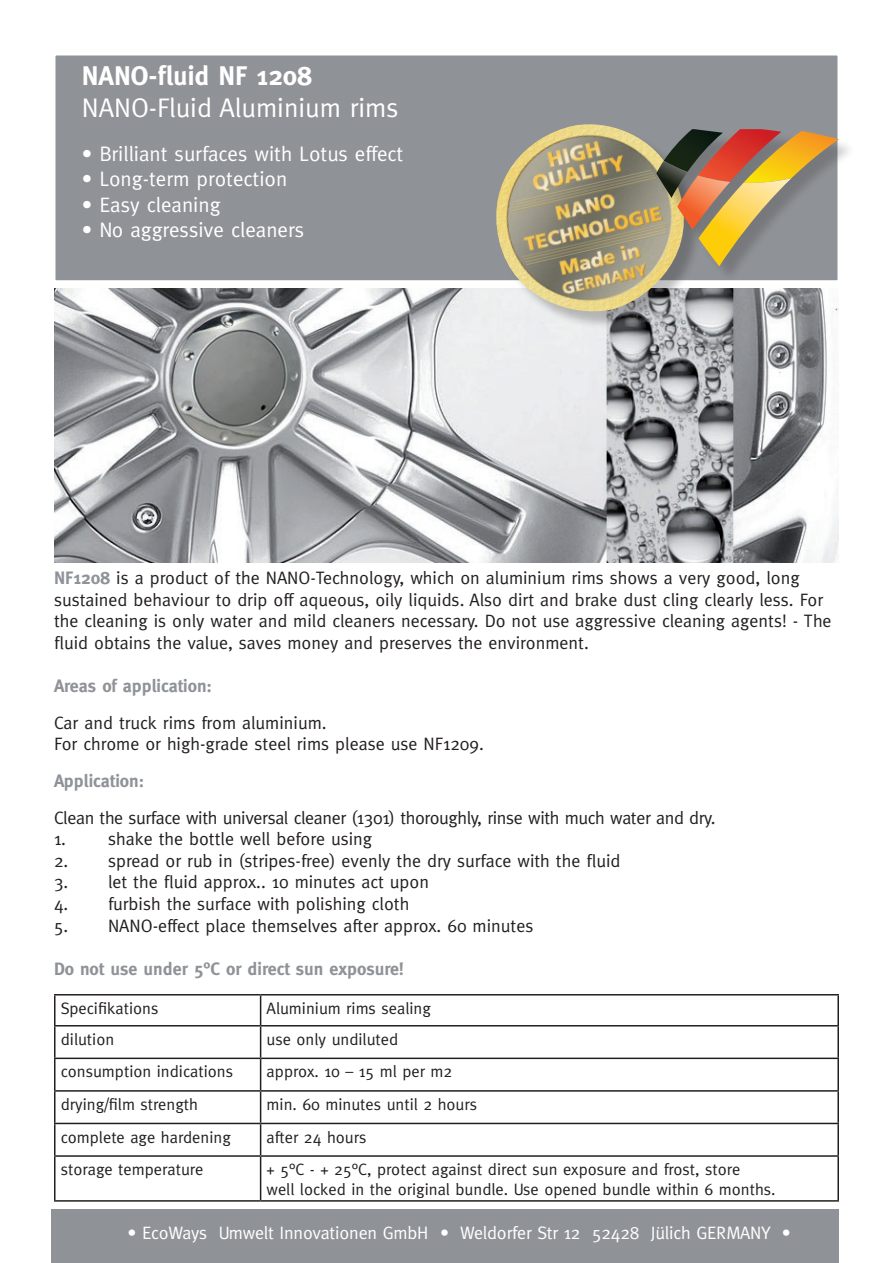
<style>
.page{position:relative;width:893px;height:1263px;background:#fff}
.page>*{position:absolute;margin:0;border:0;box-sizing:border-box;transform-origin:0 0}
.t1{font:27px "Meta";color:#fff}
.t2{font:700 27px "Meta";color:#fff}
.t3{font:21px "Meta";color:#fff}
.t4{font:18px/21.6px "Meta";color:#231f20}
.t5{font:18px "Meta";letter-spacing:-.02em;color:#231f20}
.t6{font:700 18px "Meta";color:#8f9297}
.t7{font:18px "Meta";letter-spacing:-.01em;color:#fff}
.t8{font:16.5px/19.8px "Meta";color:#231f20}
.s1{font-weight:700;color:#8f9297}
</style>
<div class="page">
<div style="left:54px;top:54px;width:785px;height:228px;background:#8f9297;border:2px solid #fff"></div>
<div style="left:52px;top:1210px;width:787px;height:53px;background:#8f9297"></div>
<img style="left:54px;top:288px;width:785px;height:274px">
<hr style="left:54px;top:994px;width:207px;height:1px;background:#231f20">
<hr style="left:54px;top:995px;width:2px;height:30px;background:#231f20">
<hr style="left:261px;top:994px;width:578px;height:1px;background:#231f20">
<hr style="left:260px;top:995px;width:1px;height:30px;background:#231f20">
<hr style="left:837px;top:995px;width:2px;height:30px;background:#231f20">
<hr style="left:54px;top:1025px;width:207px;height:1px;background:#231f20">
<hr style="left:54px;top:1026px;width:2px;height:31px;background:#231f20">
<hr style="left:261px;top:1025px;width:578px;height:1px;background:#231f20">
<hr style="left:260px;top:1026px;width:1px;height:31px;background:#231f20">
<hr style="left:837px;top:1026px;width:2px;height:31px;background:#231f20">
<hr style="left:54px;top:1057px;width:207px;height:2px;background:#231f20">
<hr style="left:54px;top:1059px;width:2px;height:31px;background:#231f20">
<hr style="left:261px;top:1057px;width:578px;height:2px;background:#231f20">
<hr style="left:260px;top:1059px;width:1px;height:31px;background:#231f20">
<hr style="left:837px;top:1059px;width:2px;height:31px;background:#231f20">
<hr style="left:54px;top:1090px;width:207px;height:2px;background:#231f20">
<hr style="left:54px;top:1092px;width:2px;height:31px;background:#231f20">
<hr style="left:261px;top:1090px;width:578px;height:2px;background:#231f20">
<hr style="left:260px;top:1092px;width:1px;height:31px;background:#231f20">
<hr style="left:837px;top:1092px;width:2px;height:31px;background:#231f20">
<hr style="left:54px;top:1123px;width:207px;height:1px;background:#231f20">
<hr style="left:54px;top:1124px;width:2px;height:31px;background:#231f20">
<hr style="left:261px;top:1123px;width:578px;height:1px;background:#231f20">
<hr style="left:260px;top:1124px;width:1px;height:31px;background:#231f20">
<hr style="left:837px;top:1124px;width:2px;height:31px;background:#231f20">
<hr style="left:54px;top:1155px;width:207px;height:2px;background:#231f20">
<hr style="left:54px;top:1157px;width:2px;height:43px;background:#231f20">
<hr style="left:261px;top:1155px;width:578px;height:2px;background:#231f20">
<hr style="left:260px;top:1157px;width:1px;height:43px;background:#231f20">
<hr style="left:837px;top:1157px;width:2px;height:43px;background:#231f20">
<hr style="left:54px;top:1200px;width:207px;height:1px;background:#231f20">
<hr style="left:261px;top:1200px;width:578px;height:1px;background:#231f20">
<div style="left:499px;top:127px;width:203px;height:203px;background:#231f20;opacity:.28"></div>
<img style="left:485px;top:124px;width:211px;height:193px">
<div style="left:660px;top:131px;width:196px;height:153px;background:#231f20;opacity:.22"></div>
<svg style="left:656px;top:129px;width:183px;height:137px"></svg>
<h1 class="t2" style="left:82px;top:60px;width:231px">NANO-fluid NF 1208</h1>
<h1 class="t1" style="left:82px;top:92px;width:318px">NANO-Fluid Aluminium rims</h1>
<p class="t3" style="left:82px;top:142px;width:323px">• Brilliant surfaces with Lotus effect</p>
<p class="t3" style="left:82px;top:167px;width:207px">• Long-term protection</p>
<p class="t3" style="left:82px;top:192px;width:140px">• Easy cleaning</p>
<p class="t3" style="left:82px;top:217px;width:224px">• No aggressive cleaners</p>
<p class="t4" style="left:54px;top:567px;width:779px"><span class="s1">NF1208</span> is a product of the NANO-Technology, which on aluminium rims shows a very good, long sustained behaviour to drip off aqueous, oily liquids. Also dirt and brake dust cling clearly less. For the cleaning is only water and mild cleaners necessary. Do not use aggressive cleaning agents! - The fluid obtains the value, saves money and preserves the environment.</p>
<p class="t6" style="left:54px;top:675px;width:160px">Areas of application:</p>
<p class="t4" style="left:54px;top:711px;width:431px">Car and truck rims from aluminium.<br>For chrome or high-grade steel rims please use NF1209.</p>
<p class="t6" style="left:54px;top:770px;width:92px">Application:</p>
<p class="t5" style="left:54px;top:807px;width:663px">Clean the surface with universal cleaner (1301) thoroughly, rinse with much water and dry.</p>
<p class="t4" style="left:54px;top:828px;width:320px">1. shake the bottle well before using</p>
<p class="t4" style="left:54px;top:849px;width:568px">2. spread or rub in (stripes-free) evenly the dry surface with the fluid</p>
<p class="t4" style="left:54px;top:871px;width:377px">3. let the fluid approx.. 10 minutes act upon</p>
<p class="t4" style="left:54px;top:893px;width:357px">4. furbish the surface with polishing cloth</p>
<p class="t4" style="left:54px;top:914px;width:481px">5. NANO-effect place themselves after approx. 60 minutes</p>
<p class="t6" style="left:54px;top:958px;width:351px">Do not use under 5°C or direct sun exposure!</p>
<p class="t8" style="left:61px;top:998px;width:99px">Specifikations</p>
<p class="t8" style="left:267px;top:998px;width:166px">Aluminium rims sealing</p>
<p class="t8" style="left:61px;top:1029px;width:55px">dilution</p>
<p class="t8" style="left:267px;top:1029px;width:133px">use only undiluted</p>
<p class="t8" style="left:61px;top:1061px;width:174px">consumption indications</p>
<p class="t8" style="left:267px;top:1061px;width:187px">approx. 10 – 15 ml per m2</p>
<p class="t8" style="left:61px;top:1094px;width:139px">drying/film strength</p>
<p class="t8" style="left:267px;top:1094px;width:212px">min. 60 minutes until 2 hours</p>
<p class="t8" style="left:61px;top:1127px;width:172px">complete age hardening</p>
<p class="t8" style="left:267px;top:1127px;width:101px">after 24 hours</p>
<p class="t8" style="left:61px;top:1159px;width:144px">storage temperature</p>
<p class="t8" style="left:267px;top:1159px;width:511px">+ 5°C - + 25°C, protect against direct sun exposure and frost, store<br>well locked in the original bundle. Use opened bundle within 6 months.</p>
<p class="t7" style="left:128px;top:1222px;width:665px">• EcoWays Umwelt Innovationen GmbH • Weldorfer Str 12 52428 Jülich GERMANY •</p>
</div>
